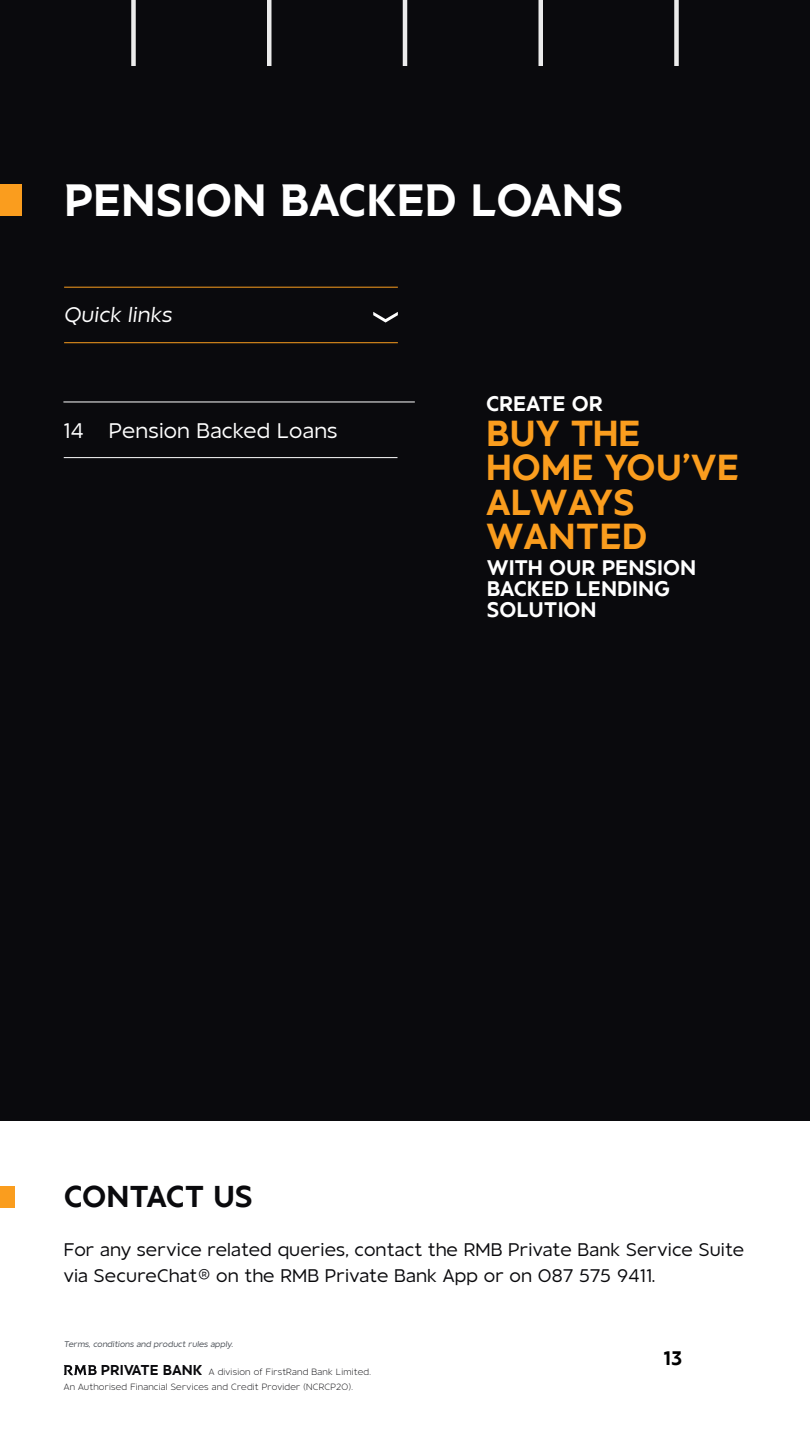
<style>
.page{position:relative;width:810px;height:1440px;background:#fff}
.page>*{position:absolute;margin:0;border:0;box-sizing:border-box;transform-origin:0 0}
.t1{font:45px "RMB Sans Display";color:#fff}
.t2{font:800 36px/34.5px "RMB Sans";color:#fa9d1e}
.t3{font:30px "RMB Sans Display";letter-spacing:-.015em;color:#0a0a0d}
.t4{font:800 21px/21px "RMB Sans";color:#fff}
.t5{font:21px "RMB Sans";letter-spacing:.01em;color:#fff}
.t6{font:italic 21px "RMB Sans";letter-spacing:.01em;color:#fff}
.t7{font:19.5px "RMB Sans Display";color:#000}
.t8{font:18.15px/25.7px "RMB Sans";letter-spacing:.01em;color:#0a0a0d}
.t9{font:300 9px/14.4px "RMB Sans";letter-spacing:.025em;color:#0a0a0d}
.t10{font:italic 8.25px "RMB Sans";color:#4a4f55}
.s1{font-weight:800;font-size:14.25px}
</style>
<div class="page">
<div style="left:0;top:0;width:810px;height:1120px;background:#0a0a0d"></div>
<hr style="left:64px;top:287px;width:334px;height:1px;background:#fa9d1e">
<hr style="left:64px;top:342px;width:334px;height:1px;background:#fa9d1e">
<svg style="left:373px;top:312px;width:25px;height:10px"></svg>
<div style="left:0;top:184px;width:21px;height:32px;background:#fa9d1e"></div>
<div style="left:0;top:1186px;width:14px;height:22px;background:#fa9d1e"></div>
<hr style="left:63px;top:402px;width:352px;height:1px;background:#fff">
<hr style="left:64px;top:457px;width:334px;height:1px;background:#fff">
<div style="left:674px;top:0;width:5px;height:66px;background:#ececec"></div>
<div style="left:538px;top:0;width:5px;height:66px;background:#ececec"></div>
<hr style="left:403px;top:0;width:4px;height:66px;background:#ececec">
<div style="left:267px;top:0;width:5px;height:66px;background:#ececec"></div>
<div style="left:131px;top:0;width:5px;height:66px;background:#ececec"></div>
<svg style="left:64px;top:1365px;width:33px;height:10px"></svg>
<h1 class="t1" style="left:64px;top:174px;width:561px">PENSION BACKED LOANS</h1>
<p class="t6" style="left:64px;top:303px;width:110px">Quick links</p>
<p class="t5" style="left:64px;top:418px;width:275px">14 Pension Backed Loans</p>
<p class="t4" style="left:486px;top:393px;width:118px">CREATE OR</p>
<h2 class="t2" style="left:486px;top:416px;width:255px">BUY THE<br>HOME YOU’VE<br>ALWAYS<br>WANTED</h2>
<p class="t4" style="left:487px;top:557px;width:211px">WITH OUR PENSION<br>BACKED LENDING<br>SOLUTION</p>
<h3 class="t3" style="left:64px;top:1179px;width:191px">CONTACT US</h3>
<p class="t8" style="left:64px;top:1237px;width:682px">For any service related queries, contact the RMB Private Bank Service Suite via SecureChat® on the RMB Private Bank App or on 087 575 9411.</p>
<p class="t10" style="left:64px;top:1340px;width:171px">Terms, conditions and product rules apply.</p>
<p class="t9" style="left:64px;top:1365px;width:309px;text-indent:37px"><span class="s1">PRIVATE BANK</span> A division of FirstRand Bank Limited.<br>An Authorised Financial Services and Credit Provider (NCRCP20).</p>
<p class="t7" style="left:663px;top:1346px;width:20px">13</p>
</div>
